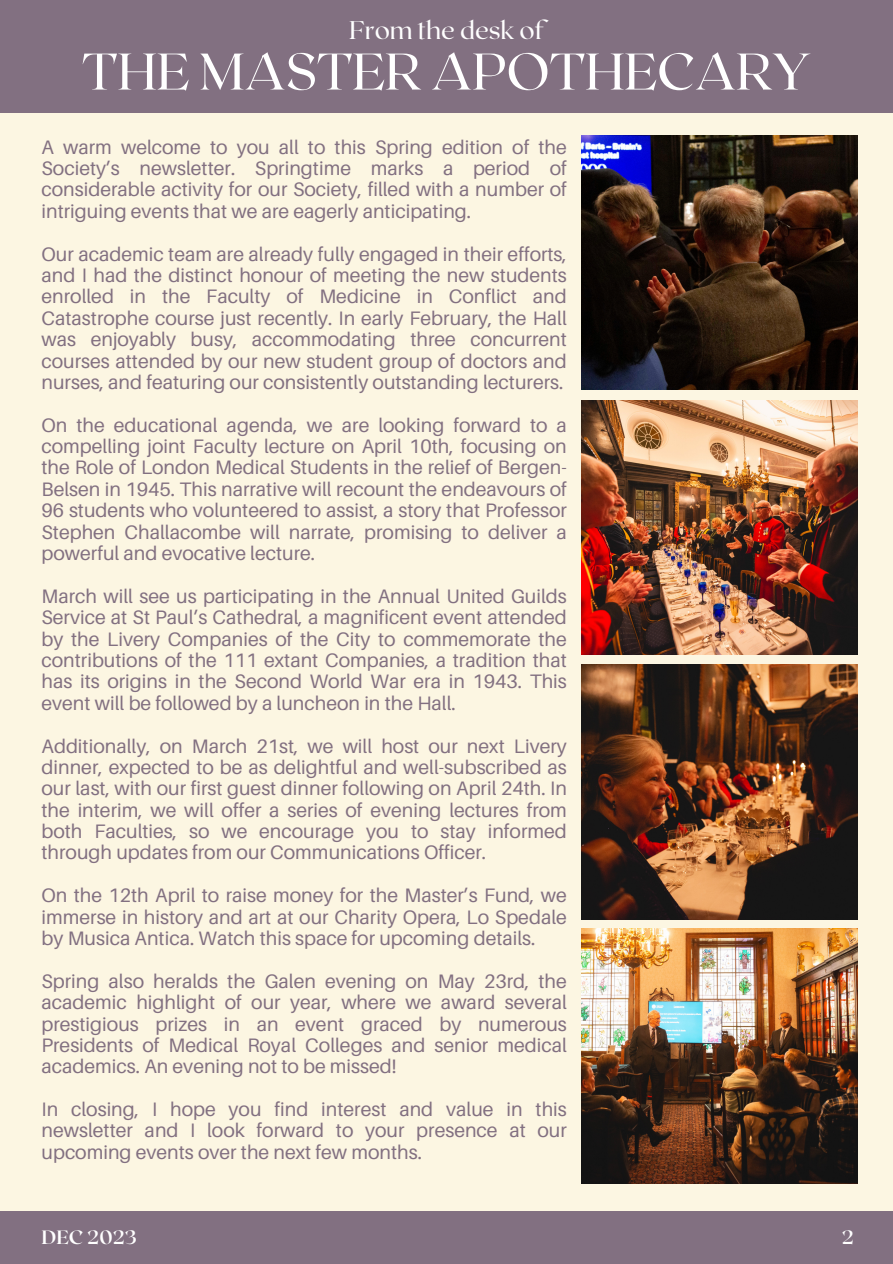
<style>
.page{position:relative;width:893px;height:1264px;background:#fff}
.page>*{position:absolute;margin:0;border:0;box-sizing:border-box;transform-origin:0 0}
.t1{font:51.3px "Roxborough CF";color:#fff}
.t2{font:25.5px "Roxborough CF";color:#fff}
.t3{font:19.5px/21.3px "Aileron";color:#827081;text-align:justify}
.t4{font:700 19.2px "Roxborough CF";color:#fff}
</style>
<div class="page">
<div style="left:0;top:0;width:892px;height:1263px;background:#fcf6e2"></div>
<div style="left:0;top:0;width:892px;height:112px;background:#827081"></div>
<img style="left:581px;top:135px;width:276px;height:254px">
<div style="left:0;top:1211px;width:892px;height:52px;background:#827081"></div>
<img style="left:581px;top:400px;width:276px;height:255px">
<img style="left:581px;top:664px;width:276px;height:255px">
<img style="left:581px;top:928px;width:276px;height:255px">
<p class="t2" style="left:349px;top:14px;width:196px">From the desk of</p>
<p class="t1" style="left:82px;top:38px;width:730px">THE MASTER APOTHECARY</p>
<h2 class="t3" style="left:42px;top:136px;width:527px">A warm welcome to you all to this Spring edition of the Society’s newsletter. Springtime marks a period of considerable activity for our Society, filled with a number of intriguing events that we are eagerly anticipating.</h2>
<h1 class="t3" style="left:42px;top:243px;width:527px">Our academic team are already fully engaged in their efforts, and I had the distinct honour of meeting the new students enrolled in the Faculty of Medicine in Conflict and Catastrophe course just recently. In early February, the Hall was enjoyably busy, accommodating three concurrent courses attended by our new student group of doctors and nurses, and featuring our consistently outstanding lecturers.</h1>
<p class="t3" style="left:42px;top:414px;width:527px">On the educational agenda, we are looking forward to a compelling joint Faculty lecture on April 10th, focusing on the Role of London Medical Students in the relief of Bergen-Belsen in 1945. This narrative will recount the endeavours of 96 students who volunteered to assist, a story that Professor Stephen Challacombe will narrate, promising to deliver a powerful and evocative lecture.</p>
<p class="t3" style="left:42px;top:585px;width:527px">March will see us participating in the Annual United Guilds Service at St Paul’s Cathedral, a magnificent event attended by the Livery Companies of the City to commemorate the contributions of the 111 extant Companies, a tradition that has its origins in the Second World War era in 1943. This event will be followed by a luncheon in the Hall.</p>
<p class="t3" style="left:42px;top:734px;width:527px">Additionally, on March 21st, we will host our next Livery dinner, expected to be as delightful and well-subscribed as our last, with our first guest dinner following on April 24th. In the interim, we will offer a series of evening lectures from both Faculties, so we encourage you to stay informed through updates from our Communications Officer.</p>
<p class="t3" style="left:42px;top:884px;width:527px">On the 12th April to raise money for the Master’s Fund, we immerse in history and art at our Charity Opera, Lo Spedale by Musica Antica. Watch this space for upcoming details.</p>
<p class="t3" style="left:42px;top:969px;width:527px">Spring also heralds the Galen evening on May 23rd, the academic highlight of our year, where we award several prestigious prizes in an event graced by numerous Presidents of Medical Royal Colleges and senior medical academics. An evening not to be missed!</p>
<p class="t3" style="left:42px;top:1098px;width:527px">In closing, I hope you find interest and value in this newsletter and I look forward to your presence at our upcoming events over the next few months.</p>
<h3 class="t4" style="left:42px;top:1224px;width:97px">DEC 2023</h3>
<h3 class="t4" style="left:841px;top:1224px;width:14px">2</h3>
</div>
